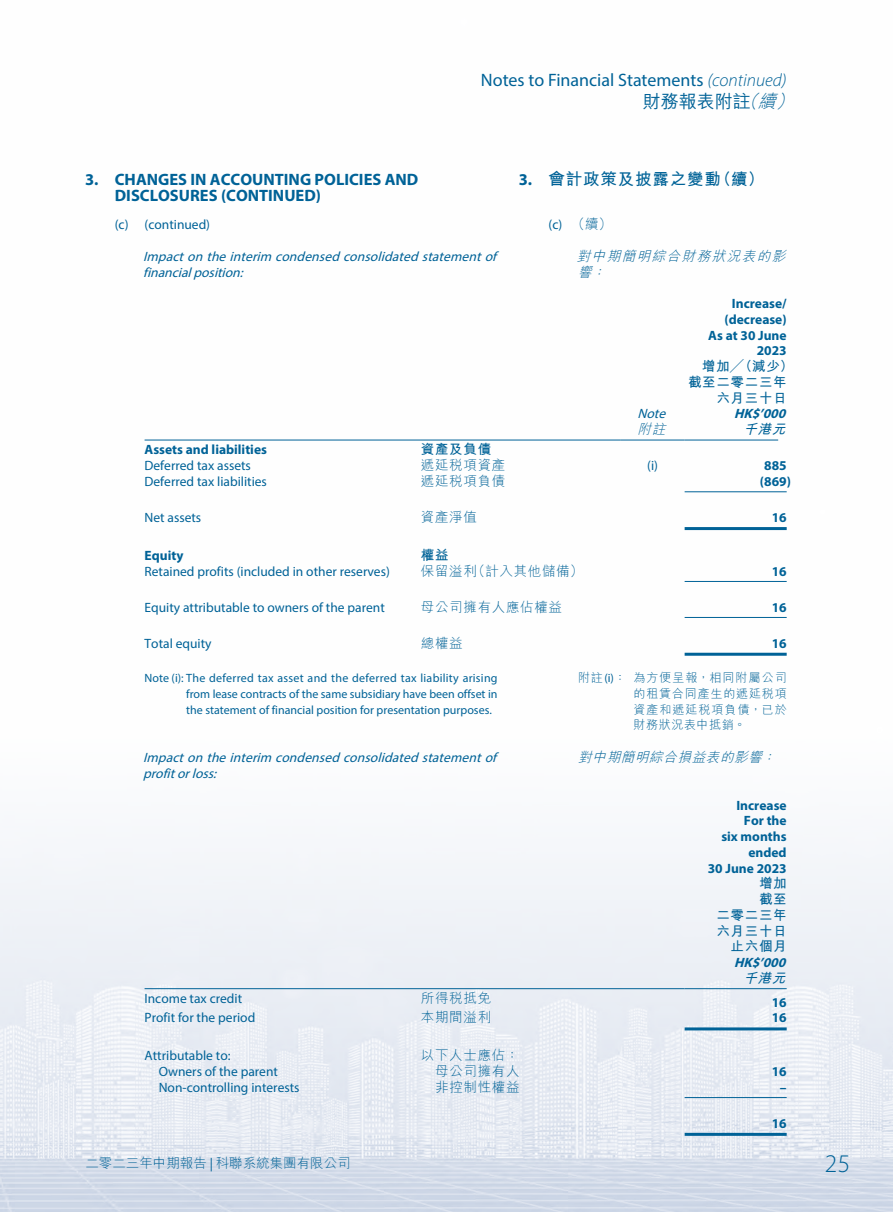
<style>
.page{position:relative;width:893px;height:1212px;background:#fff}
.page>*{position:absolute;margin:0;border:0;box-sizing:border-box;transform-origin:0 0}
.t1{font:300 25.5px "Myriad Pro";color:#006297}
.t2{font:18px "Myriad Pro";color:#006297}
.t3{font:500 18px "M Hei HK";color:#006297}
.t4{font:700 16.5px/15.8px "Myriad Pro";color:#006297}
.t5{font:700 16.5px "M Hei HK";letter-spacing:.05em;color:#006297}
.t6{font:13.5px "Myriad Pro";color:#006297}
.t7{font:italic 13.5px/15.8px "Myriad Pro";color:#006297}
.t8{font:700 13.5px/15.8px "Myriad Pro";color:#006297;text-align:right}
.t9{font:300 13.5px "M Hei HK";letter-spacing:.05em;color:#006297}
.t10{font:700 13.5px/15.8px "M Hei HK";letter-spacing:.05em;color:#006297;text-align:right}
.t11{font:italic 300 13.5px/15.8px "M Hei HK";color:#006297}
.t12{font:300 13.5px "M Hei HK";color:#006297}
.t13{font:italic 700 13.5px "Myriad Pro";color:#006297}
.t14{font:italic 700 13.5px "M Hei HK";color:#006297}
.t15{font:12px/15.8px "Myriad Pro";color:#006297;text-align:justify}
.t16{font:300 12px/15.8px "M Hei HK";letter-spacing:.07em;color:#006297;text-align:justify}
.s1{font-weight:300;font-style:italic}
.s2{font-family:"Myriad Pro"}
.s3{font-family:"M Hei HK";font-weight:300}
.s4{font-family:"Myriad Pro";font-weight:400}
</style>
<div class="page">
<img style="left:0;top:439px;width:893px;height:773px">
<hr style="left:145px;top:440px;width:276px;height:1px;background:#006297">
<hr style="left:421px;top:440px;width:200px;height:1px;background:#006297">
<hr style="left:621px;top:440px;width:64px;height:1px;background:#006297">
<hr style="left:685px;top:440px;width:93px;height:1px;background:#006297">
<hr style="left:685px;top:491px;width:102px;height:1px;background:#006297">
<hr style="left:685px;top:527px;width:102px;height:3px;background:#006297">
<hr style="left:685px;top:581px;width:102px;height:1px;background:#006297">
<hr style="left:685px;top:617px;width:102px;height:1px;background:#006297">
<hr style="left:685px;top:653px;width:102px;height:3px;background:#006297">
<hr style="left:145px;top:988px;width:276px;height:1px;background:#006297">
<hr style="left:421px;top:988px;width:264px;height:1px;background:#006297">
<hr style="left:685px;top:988px;width:102px;height:1px;background:#006297">
<hr style="left:685px;top:1027px;width:102px;height:3px;background:#006297">
<hr style="left:685px;top:1097px;width:102px;height:1px;background:#006297">
<hr style="left:685px;top:1133px;width:102px;height:3px;background:#006297">
<h2 class="t2" style="left:481px;top:69px;width:307px">Notes to Financial Statements <span class="s1">(continued)</span></h2>
<h2 class="t3" style="left:643px;top:88px;width:157px">財務報表附註<span class="s1">（續）</span></h2>
<p class="t4" style="left:115px;top:171px;width:305px;text-indent:-30px">3. CHANGES IN ACCOUNTING POLICIES AND<br>DISCLOSURES (CONTINUED)</p>
<p class="t6" style="left:115px;top:217px;width:97px">(c) (continued)</p>
<p class="t7" style="left:143px;top:248px;width:359px">Impactontheinterim condensedconsolidatedstatementof financialposition:</p>
<p class="t5" style="left:519px;top:167px;width:247px"><span class="s2">3.</span> 會計政策及披露之變動（續）</p>
<p class="t6" style="left:549px;top:217px;width:65px">(c) <span class="s3">（續）</span></p>
<p class="t11" style="left:577px;top:248px;width:213px">對中期簡明綜合財務狀況表的影響：</p>
<p class="t8" style="left:708px;top:295px;width:80px">Increase/ (decrease)<br>As at 30 June<br>2023</p>
<p class="t10" style="left:702px;top:357px;width:93px">增加╱（減少）</p>
<p class="t10" style="left:688px;top:373px;width:100px">截至二零二三年</p>
<p class="t10" style="left:716px;top:389px;width:72px">六月三十日</p>
<p class="t7" style="left:638px;top:406px;width:33px">Note</p>
<p class="t13" style="left:734px;top:405px;width:57px">HK$’000</p>
<p class="t11" style="left:637px;top:421px;width:33px">附註</p>
<p class="t14" style="left:743px;top:419px;width:48px">千港元</p>
<p class="t8" style="left:145px;top:442px;width:124px">Assets and liabilities</p>
<p class="t10" style="left:421px;top:440px;width:72px">資產及負債</p>
<p class="t6" style="left:145px;top:457px;width:108px">Deferred tax assets</p>
<p class="t9" style="left:421px;top:458px;width:86px">遞延稅項資產</p>
<p class="t6" style="left:647px;top:457px;width:12px">(i)</p>
<p class="t8" style="left:764px;top:457px;width:24px">885</p>
<p class="t6" style="left:145px;top:473px;width:124px">Deferred tax liabilities</p>
<p class="t9" style="left:421px;top:474px;width:86px">遞延稅項負債</p>
<p class="t8" style="left:760px;top:473px;width:32px">(869)</p>
<p class="t6" style="left:145px;top:509px;width:58px">Net assets</p>
<p class="t9" style="left:421px;top:510px;width:58px">資產淨值</p>
<p class="t8" style="left:772px;top:509px;width:16px">16</p>
<p class="t8" style="left:145px;top:547px;width:40px">Equity</p>
<p class="t10" style="left:421px;top:546px;width:29px">權益</p>
<p class="t6" style="left:145px;top:563px;width:247px">Retained profits (included in other reserves)</p>
<p class="t9" style="left:421px;top:564px;width:164px">保留溢利（計入其他儲備）</p>
<p class="t8" style="left:772px;top:563px;width:16px">16</p>
<p class="t6" style="left:145px;top:599px;width:242px">Equity attributable to owners of the parent</p>
<p class="t9" style="left:421px;top:600px;width:143px">母公司擁有人應佔權益</p>
<p class="t8" style="left:772px;top:599px;width:16px">16</p>
<p class="t6" style="left:145px;top:635px;width:68px">Total equity</p>
<p class="t9" style="left:421px;top:636px;width:43px">總權益</p>
<p class="t8" style="left:772px;top:635px;width:16px">16</p>
<p class="t15" style="left:186px;top:670px;width:313px;text-indent:-42px">Note (i): The deferred tax asset and the deferred tax liability arising from lease contracts of the same subsidiary have been offset in the statement of financial position for presentation purposes.</p>
<p class="t7" style="left:143px;top:750px;width:359px">Impactontheinterim condensedconsolidatedstatementof profitorloss:</p>
<p class="t8" style="left:708px;top:797px;width:80px">Increase<br>For the<br>six months ended<br>30 June 2023</p>
<p class="t10" style="left:716px;top:874px;width:72px">增加<br>截至<br>二零二三年六月三十日止六個月</p>
<p class="t13" style="left:734px;top:954px;width:57px">HK$’000</p>
<p class="t14" style="left:743px;top:968px;width:48px">千港元</p>
<p class="t6" style="left:145px;top:990px;width:99px">Income tax credit</p>
<p class="t9" style="left:421px;top:991px;width:72px">所得稅抵免</p>
<p class="t8" style="left:772px;top:994px;width:16px">16</p>
<p class="t6" style="left:145px;top:1009px;width:112px">Profit for the period</p>
<p class="t9" style="left:421px;top:1010px;width:72px">本期間溢利</p>
<p class="t8" style="left:772px;top:1009px;width:16px">16</p>
<p class="t6" style="left:145px;top:1047px;width:88px">Attributable to:</p>
<p class="t9" style="left:421px;top:1048px;width:99px">以下人士應佔：</p>
<p class="t6" style="left:159px;top:1063px;width:121px">Owners of the parent</p>
<p class="t9" style="left:435px;top:1064px;width:86px">母公司擁有人</p>
<p class="t8" style="left:772px;top:1063px;width:16px">16</p>
<p class="t6" style="left:159px;top:1079px;width:142px">Non-controlling interests</p>
<p class="t9" style="left:435px;top:1080px;width:86px">非控制性權益</p>
<p class="t8" style="left:780px;top:1079px;width:8px">–</p>
<p class="t8" style="left:772px;top:1115px;width:16px">16</p>
<p class="t16" style="left:634px;top:670px;width:155px;text-indent:-55px">附註<span class="s4">(i)</span>： 為方便呈報，相同附屬公司的租賃合同產生的遞延稅項資產和遞延稅項負債，已於財務狀況表中抵銷。</p>
<p class="t11" style="left:578px;top:749px;width:202px">對中期簡明綜合損益表的影響：</p>
<p class="t12" style="left:85px;top:1156px;width:267px">二零二三年中期報告 <span class="s4">|</span> 科聯系統集團有限公司</p>
<h1 class="t1" style="left:825px;top:1148px;width:27px">25</h1>
</div>
